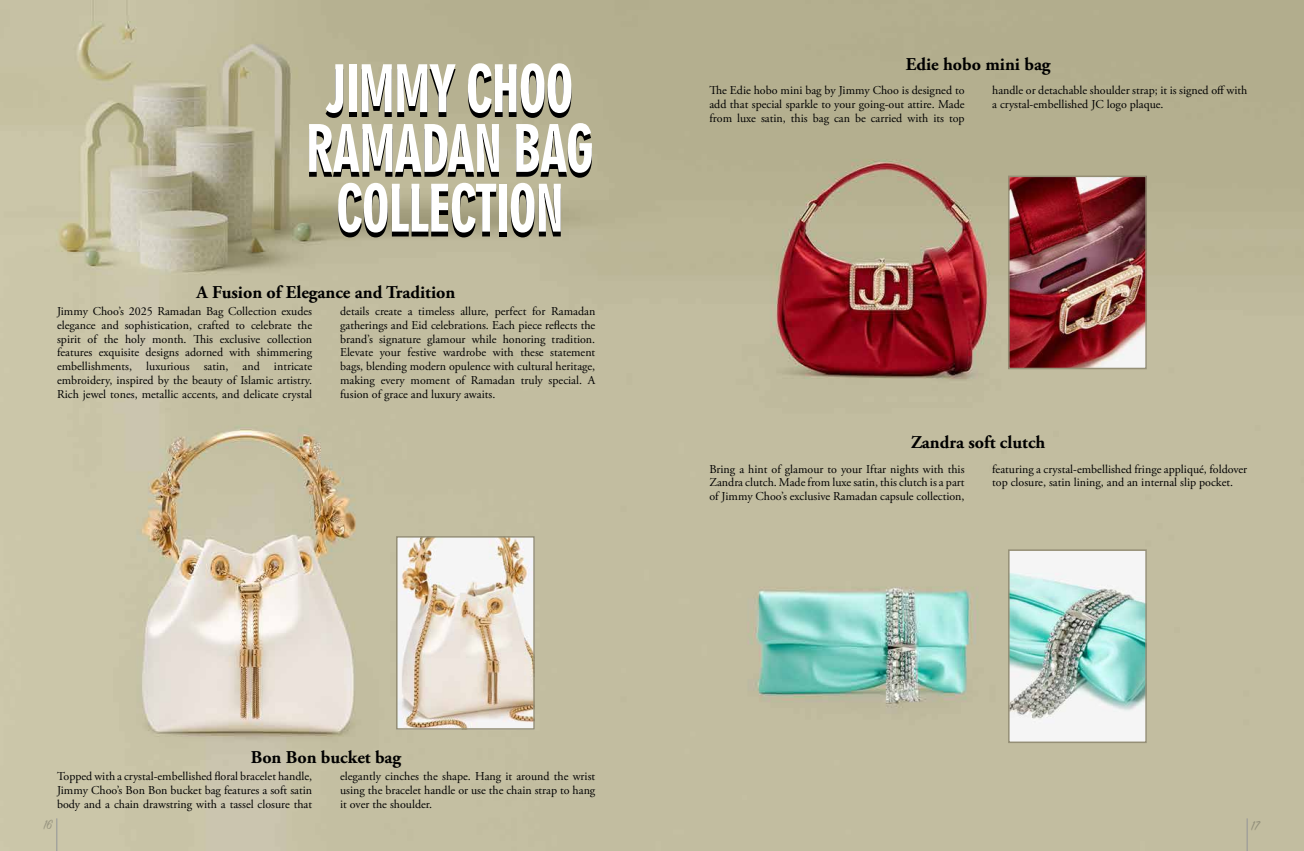
<style>
.page{position:relative;width:1304px;height:851px;background:#fff}
.page>*{position:absolute;margin:0;border:0;box-sizing:border-box;transform-origin:0 0}
.t1{font:62.6px/59.7px "Geometric 706 BT Black Condensed B";letter-spacing:-.025em;color:#000;text-align:center;scale:.84 1}
.t2{font:700 18px "Adobe Garamond Pro";color:#000}
.t3{font:12px/13.8px "Adobe Garamond Pro";color:#000;text-align:justify}
</style>
<div class="page">
<img style="left:0;top:0;width:1304px;height:850px">
<hr style="left:1247px;top:818px;width:1px;height:32px;background:#939598">
<hr style="left:57px;top:818px;width:1px;height:32px;background:#939598">
<img style="left:399px;top:539px;width:133px;height:187px">
<div style="left:396px;top:536px;width:139px;height:193px;border:2px solid #958f76"></div>
<img style="left:1011px;top:178px;width:133px;height:188px">
<div style="left:1008px;top:175px;width:139px;height:194px;border:2px solid #958f76"></div>
<img style="left:1011px;top:552px;width:133px;height:188px">
<div style="left:1008px;top:549px;width:139px;height:194px;border:2px solid #958f76"></div>
<svg style="left:43px;top:819px;width:11px;height:10px"></svg>
<svg style="left:1251px;top:820px;width:10px;height:10px"></svg>
<h1 class="t1" style="left:306px;top:64px;width:345px">JIMMY CHOO<br>RAMADAN BAG<br>COLLECTION</h1>
<h2 class="t2" style="left:197px;top:281px;width:260px">A Fusion of Elegance and Tradition</h2>
<p class="t3" style="left:57px;top:304px;width:257px">Jimmy Choo’s 2025 Ramadan Bag Collection exudes elegance and sophistication, crafted to celebrate the spirit of the holy month. This exclusive collection features exquisite designs adorned with shimmering embellishments, luxurious satin, and intricate embroidery, inspired by the beauty of Islamic artistry.<br>Rich jewel tones, metallic accents, and delicate crystal</p>
<p class="t3" style="left:340px;top:304px;width:257px">details create a timeless allure, perfect for Ramadan gatherings and Eid celebrations. Each piece reflects the brand’s signature glamour while honoring tradition.<br>Elevate your festive wardrobe with these statement bags, blending modern opulence with cultural heritage, making every moment of Ramadan truly special. A fusion of grace and luxury awaits.</p>
<h2 class="t2" style="left:251px;top:746px;width:152px">Bon Bon bucket bag</h2>
<p class="t3" style="left:57px;top:769px;width:257px">Topped with a crystal-embellished floral bracelet handle, Jimmy Choo’s Bon Bon bucket bag features a soft satin body and a chain drawstring with a tassel closure that</p>
<p class="t3" style="left:340px;top:769px;width:257px">elegantly cinches the shape. Hang it around the wrist using the bracelet handle or use the chain strap to hang it over the shoulder.</p>
<h2 class="t2" style="left:906px;top:54px;width:146px">Edie hobo mini bag</h2>
<p class="t3" style="left:709px;top:84px;width:257px">The Edie hobo mini bag by Jimmy Choo is designed to add that special sparkle to your going-out attire. Made from luxe satin, this bag can be carried with its top</p>
<p class="t3" style="left:992px;top:84px;width:257px">handle or detachable shoulder strap; it is signed off with a crystal-embellished JC logo plaque.</p>
<h2 class="t2" style="left:911px;top:432px;width:136px">Zandra soft clutch</h2>
<p class="t3" style="left:709px;top:462px;width:257px">Bring a hint of glamour to your Iftar nights with this Zandra clutch. Made from luxe satin, this clutch is a part of Jimmy Choo’s exclusive Ramadan capsule collection,</p>
<p class="t3" style="left:992px;top:462px;width:257px">featuring a crystal-embellished fringe appliqué, foldover top closure, satin lining, and an internal slip pocket.</p>
</div>
